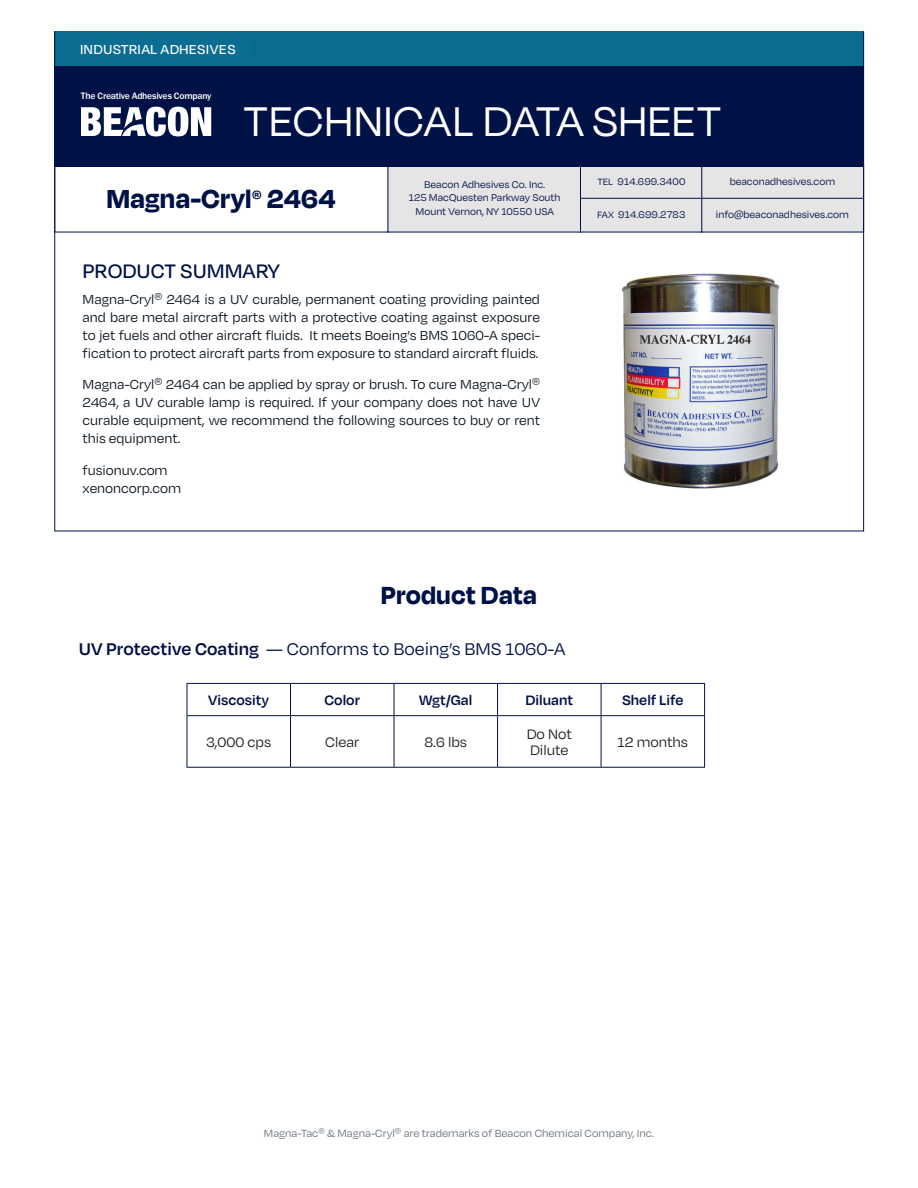
<style>
.page{position:relative;width:918px;height:1188px;background:#fff}
.page>*{position:absolute;margin:0;border:0;box-sizing:border-box;transform-origin:0 0}
.t1{font:47.85px "Degular Display";letter-spacing:.03em;color:#fff}
.t2{font:700 30px "Degular Display";letter-spacing:.025em;color:#001145}
.t3{font:700 28.5px "Degular Display";letter-spacing:.025em;color:#001145}
.t4{font:500 22.5px "Degular";color:#001145}
.t5{font:19.5px "Degular";color:#001145}
.t6{font:15.75px/15.8px "Degular";color:#231f20}
.t7{font:600 15.75px "Degular";color:#001145}
.t8{font:15px/18px "Degular";color:#0d1720;text-align:justify}
.t9{font:500 15px "Degular";letter-spacing:.015em;color:#fff}
.t10{font:12px "Degular";color:#6a747d}
.t11{font:11.25px/13.5px "Degular";color:#001145;text-align:center}
.t12{font:700 10.5px "Degular Display";color:#001145}
.t13{font:500 9.6px "Franklin Gothic URW";letter-spacing:-.02em;color:#fff}
.s1{font-size:10.5px}
.s2{font-weight:600}
</style>
<div class="page">
<div style="left:387px;top:164px;width:194px;height:68px;background:#e5e5e6"></div>
<div style="left:701px;top:164px;width:163px;height:68px;background:#e5e5e6"></div>
<div style="left:580px;top:164px;width:122px;height:68px;background:#e5e5e6;border:1px solid #001145"></div>
<hr style="left:580px;top:198px;width:284px;height:1px;background:#001145">
<div style="left:54px;top:36px;width:810px;height:131px;background:#001145"></div>
<div style="left:55px;top:31px;width:809px;height:35px;background:#0b6d91"></div>
<svg style="left:254px;top:40px;width:1px;height:17px"></svg>
<svg style="left:81px;top:107px;width:130px;height:29px"></svg>
<hr style="left:187px;top:716px;width:1px;height:51px;background:#001145">
<hr style="left:290px;top:716px;width:1px;height:51px;background:#001145">
<hr style="left:394px;top:716px;width:1px;height:51px;background:#001145">
<hr style="left:497px;top:716px;width:1px;height:51px;background:#001145">
<hr style="left:601px;top:716px;width:1px;height:51px;background:#001145">
<hr style="left:704px;top:716px;width:1px;height:51px;background:#001145">
<hr style="left:187px;top:767px;width:104px;height:1px;background:#001145">
<hr style="left:291px;top:767px;width:103px;height:1px;background:#001145">
<hr style="left:394px;top:767px;width:104px;height:1px;background:#001145">
<hr style="left:498px;top:767px;width:103px;height:1px;background:#001145">
<hr style="left:601px;top:767px;width:104px;height:1px;background:#001145">
<hr style="left:187px;top:683px;width:104px;height:1px;background:#001145">
<hr style="left:187px;top:684px;width:1px;height:31px;background:#001145">
<hr style="left:291px;top:683px;width:103px;height:1px;background:#001145">
<hr style="left:290px;top:684px;width:1px;height:31px;background:#001145">
<hr style="left:394px;top:683px;width:104px;height:1px;background:#001145">
<hr style="left:394px;top:684px;width:1px;height:31px;background:#001145">
<hr style="left:498px;top:683px;width:103px;height:1px;background:#001145">
<hr style="left:497px;top:684px;width:1px;height:31px;background:#001145">
<hr style="left:601px;top:683px;width:104px;height:1px;background:#001145">
<hr style="left:601px;top:684px;width:1px;height:31px;background:#001145">
<hr style="left:704px;top:684px;width:1px;height:31px;background:#001145">
<hr style="left:187px;top:715px;width:104px;height:1px;background:#001145">
<hr style="left:291px;top:715px;width:103px;height:1px;background:#001145">
<hr style="left:394px;top:715px;width:104px;height:1px;background:#001145">
<hr style="left:498px;top:715px;width:103px;height:1px;background:#001145">
<hr style="left:601px;top:715px;width:104px;height:1px;background:#001145">
<img style="left:621px;top:273px;width:159px;height:216px">
<p class="t9" style="left:80px;top:40px;width:157px">INDUSTRIAL ADHESIVES</p>
<p class="t13" style="left:81px;top:90px;width:132px">The Creative Adhesives Company</p>
<p class="t1" style="left:244px;top:94px;width:478px">TECHNICAL DATA SHEET</p>
<p class="t2" style="left:107px;top:181px;width:146px">Magna-Cryl</p>
<p class="t12" style="left:252px;top:188px;width:11px">®</p>
<p class="t2" style="left:267px;top:181px;width:70px">2464</p>
<p class="t4" style="left:83px;top:257px;width:199px">PRODUCT SUMMARY</p>
<p class="t11" style="left:409px;top:177px;width:153px">Beacon Adhesives Co. Inc.<br>125 MacQuesten Parkway South<br>Mount Vernon, NY 10550 USA</p>
<p class="t8" style="left:83px;top:290px;width:459px">Magna-Cryl<sup>®</sup> 2464 is a UV curable, permanent coating providing painted and bare metal aircraft parts with a protective coating against exposure to jet fuels and other aircraft fluids. It meets Boeing’s BMS 1060-A speci&shy;fication to protect aircraft parts from exposure to standard aircraft fluids.</p>
<p class="t8" style="left:83px;top:375px;width:459px">Magna-Cryl<sup>®</sup> 2464 can be applied by spray or brush. To cure Magna-Cryl<sup>® </sup>2464, a UV curable lamp is required. If your company does not have UV curable equipment, we recommend the following sources to buy or rent this equipment.</p>
<p class="t8" style="left:83px;top:461px;width:100px">fusionuv.com xenoncorp.com</p>
<p class="t11" style="left:597px;top:174px;width:90px"><span class="s1">TEL</span> 914.699.3400</p>
<p class="t11" style="left:730px;top:174px;width:107px">beaconadhesives.com</p>
<p class="t11" style="left:597px;top:208px;width:90px"><span class="s1">FAX</span> 914.699.2783</p>
<p class="t11" style="left:716px;top:208px;width:134px">info@beaconadhesives.com</p>
<p class="t3" style="left:381px;top:579px;width:157px">Product Data</p>
<p class="t5" style="left:79px;top:637px;width:488px"><span class="s2">UV Protective Coating</span> — Conforms to Boeing’s BMS 1060-A</p>
<p class="t7" style="left:208px;top:690px;width:62px">Viscosity</p>
<p class="t7" style="left:324px;top:690px;width:37px">Color</p>
<p class="t7" style="left:419px;top:690px;width:54px">Wgt/Gal</p>
<p class="t7" style="left:526px;top:690px;width:49px">Diluant</p>
<p class="t7" style="left:622px;top:690px;width:63px">Shelf Life</p>
<p class="t6" style="left:206px;top:733px;width:66px">3,000 cps</p>
<p class="t6" style="left:325px;top:733px;width:35px">Clear</p>
<p class="t6" style="left:425px;top:733px;width:44px">8.6 lbs</p>
<p class="t6" style="left:527px;top:725px;width:47px">Do Not<br>Dilute</p>
<p class="t6" style="left:618px;top:733px;width:72px">12 months</p>
<p class="t10" style="left:264px;top:1126px;width:392px">Magna-Tac<sup>®</sup> &amp; Magna-Cryl<sup>®</sup> are trademarks of Beacon Chemical Company, Inc.</p>
</div>
